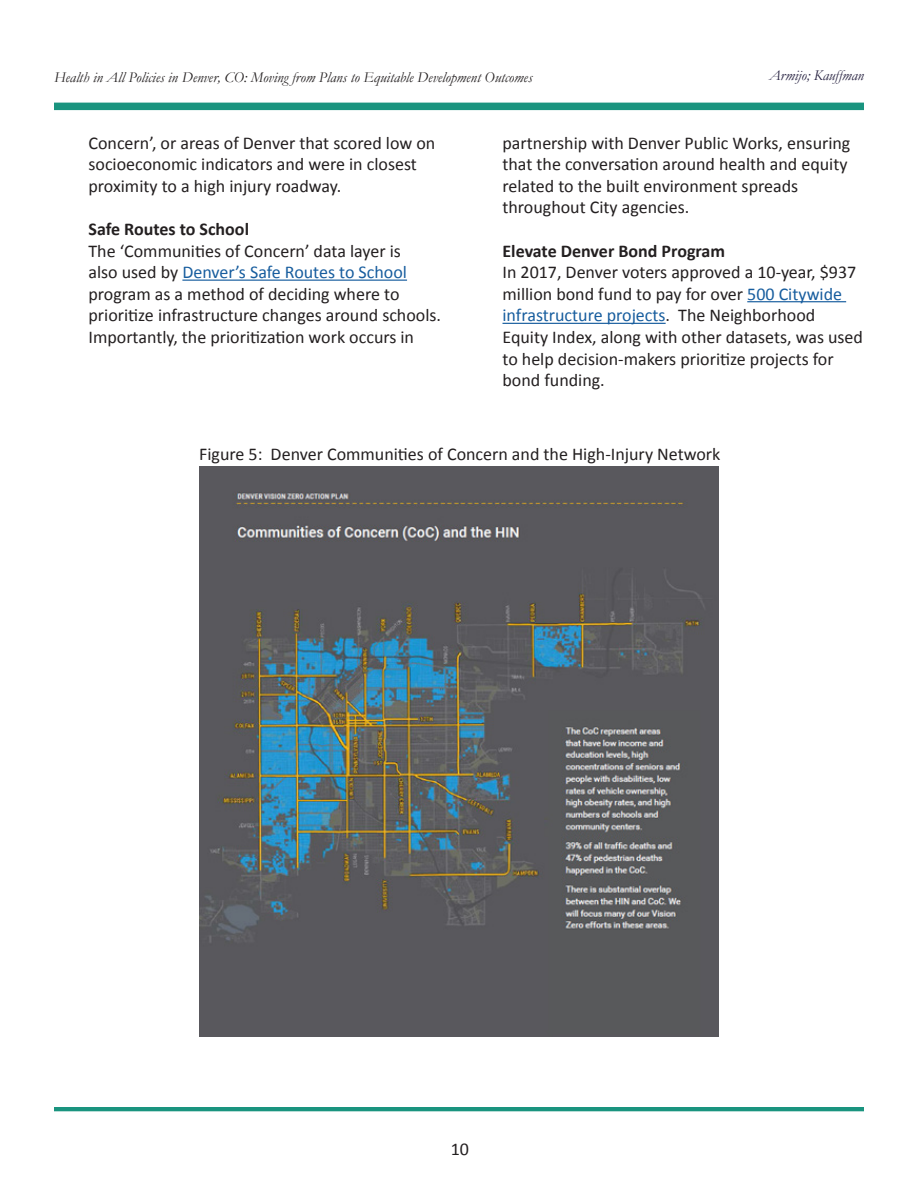
<style>
.page{position:relative;width:918px;height:1188px;background:#fff}
.page>*{position:absolute;margin:0;border:0;box-sizing:border-box;transform-origin:0 0}
.Indent_Table_more{font:18px/21.6px "Calibri";color:#231f20}
.Indent_Table_more-2{font:700 18px "Calibri";color:#231f20}
.t1{font:italic 15px "Garamond";color:#231f20}
.t2{font:italic 15px "Garamond";color:#272241}
.s1{color:#175d9e}
</style>
<div class="page">
<hr style="left:54px;top:1107px;width:810px;height:4px;background:#1a947f">
<div style="left:54px;top:103px;width:810px;height:7px;background:#1a947f"></div>
<hr style="left:182px;top:280px;width:225px;height:1px;background:#175d9e">
<hr style="left:747px;top:301px;width:99px;height:1px;background:#175d9e">
<hr style="left:502px;top:323px;width:164px;height:1px;background:#175d9e">
<img style="left:199px;top:466px;width:520px;height:570px">
<p class="t1" style="left:54px;top:67px;width:480px">Health in All Policies in Denver, CO: Moving from Plans to Equitable Development Outcomes</p>
<p class="t2" style="left:769px;top:65px;width:96px">Armijo; Kauffman</p>
<p class="Indent_Table_more" style="left:88px;top:131px;width:348px">Concern’, or areas of Denver that scored low on socioeconomic indicators and were in closest proximity to a high injury roadway.</p>
<p class="Indent_Table_more-2" style="left:88px;top:218px;width:162px">Safe Routes to School</p>
<p class="Indent_Table_more" style="left:88px;top:239px;width:354px">The ‘Communities of Concern’ data layer is<br>also used by <span class="s1">Denver’s Safe Routes to School </span>program as a method of deciding where to prioritize infrastructure changes around schools.<br>Importantly, the prioritization work occurs in</p>
<p class="Indent_Table_more" style="left:502px;top:131px;width:349px">partnership with Denver Public Works, ensuring that the conversation around health and equity related to the built environment spreads throughout City agencies.</p>
<p class="Indent_Table_more-2" style="left:502px;top:239px;width:224px">Elevate Denver Bond Program</p>
<p class="Indent_Table_more" style="left:502px;top:260px;width:362px">In 2017, Denver voters approved a 10-year, $937 million bond fund to pay for over <span class="s1">500 Citywide infrastructure projects</span>. The Neighborhood Equity Index, along with other datasets, was used to help decision-makers prioritize projects for bond funding.</p>
<p class="Indent_Table_more" style="left:199px;top:442px;width:523px">Figure 5: Denver Communities of Concern and the High-Injury Network</p>
<p class="Indent_Table_more" style="left:451px;top:1137px;width:20px">10</p>
</div>
